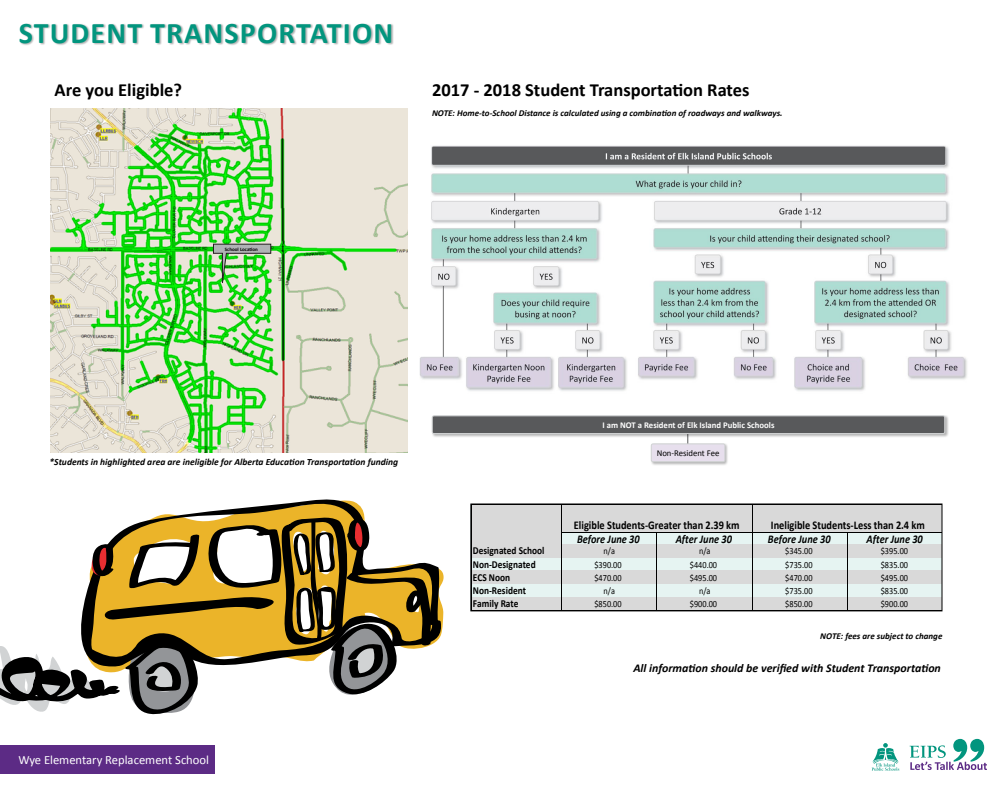
<style>
.page{position:relative;width:1008px;height:792px;background:#fff}
.page>*{position:absolute;margin:0;border:0;box-sizing:border-box;transform-origin:0 0}
.t1{font:700 30px "Calibri";letter-spacing:.04em;color:#02957e}
.t2{font:700 18.5px "Calibri";color:#000}
.t3{font:12.6px "Calibri";color:#fff}
.t4{font:italic 700 11.95px "Calibri";color:#000}
.t5{font:700 11.8px "Calibri";color:#000;scale:.88 1}
.t6{font:italic 700 11.8px "Calibri";color:#000;scale:.88 1}
.t7{font:700 10.65px "Calibri";color:#000;scale:.88 1}
.t8{font:italic 700 9.5px "Calibri";color:#000}
.t9{font:9.45px "Calibri";letter-spacing:.005em;color:#000;scale:.88 1}
.t10{font:italic 700 9px "Calibri";color:#000}
.t11{font:8.9px "Calibri";color:#000}
.t12{font:700 8.8px "Calibri";color:#fff}
.t13{font:700 5.1px "Calibri";color:#000}
</style>
<div class="page">
<div style="left:0;top:745px;width:215px;height:29px;background:#5c2b85"></div>
<svg style="left:910px;top:739px;width:77px;height:31px"></svg>
<svg style="left:872px;top:743px;width:27px;height:28px"></svg>
<div style="left:19px;top:23px;width:375px;height:23px;background:#000;opacity:.3"></div>
<img style="left:51px;top:109px;width:356px;height:344px">
<div style="left:471px;top:504px;width:471px;height:107px;background:#e6f4f2"></div>
<div style="left:472px;top:505px;width:470px;height:28px;background:#d9d9d9"></div>
<div style="left:472px;top:533px;width:89px;height:11px;background:#d9d9d9"></div>
<div style="left:472px;top:544px;width:470px;height:14px;background:#d9d9d9"></div>
<div style="left:472px;top:571px;width:470px;height:13px;background:#d9d9d9"></div>
<div style="left:472px;top:597px;width:470px;height:13px;background:#d9d9d9"></div>
<hr style="left:561px;top:505px;width:1px;height:106px;background:#000">
<hr style="left:752px;top:505px;width:1px;height:106px;background:#000">
<hr style="left:656px;top:533px;width:1px;height:78px;background:#000">
<hr style="left:847px;top:533px;width:1px;height:78px;background:#000">
<hr style="left:562px;top:532px;width:380px;height:1px;background:#000">
<div style="left:470px;top:504px;width:472px;height:107px;border:1px solid #000"></div>
<svg style="left:213px;top:244px;width:58px;height:44px;background:#91c889"></svg>
<svg style="left:161px;top:499px;width:283px;height:145px"></svg>
<svg style="left:0;top:515px;width:433px;height:200px"></svg>
<img style="left:420px;top:145px;width:547px;height:246px">
<div style="left:956px;top:126px;width:28px;height:60px;background:#fff"></div>
<div style="left:431px;top:415px;width:518px;height:23px;background:#000;opacity:.3"></div>
<div style="left:432px;top:416px;width:513px;height:18px;background:#58595b;border-radius:2px"></div>
<div style="left:432px;top:416px;width:513px;height:18px;border:1px solid #d1d3d4;border-radius:2px"></div>
<div style="left:650px;top:443px;width:79px;height:23px;background:#000;opacity:.3"></div>
<div style="left:651px;top:444px;width:74px;height:18px;background:#e7dfed;border-radius:2px"></div>
<div style="left:651px;top:444px;width:74px;height:18px;border:1px solid #d1d3d4;border-radius:2px"></div>
<h1 class="t1" style="left:19px;top:14px;width:376px">STUDENT TRANSPORTATION</h1>
<h2 class="t2" style="left:55px;top:78px;width:129px">Are you Eligible?</h2>
<h2 class="t2" style="left:432px;top:78px;width:319px">2017 - 2018 Student Transportation Rates</h2>
<p class="t10" style="left:432px;top:107px;width:352px">NOTE: Home-to-School Distance is calculated using a combination of roadways and walkways.</p>
<p class="t13" style="left:225px;top:246px;width:35px">School Location</p>
<p class="t8" style="left:50px;top:456px;width:350px">*Students in highlighted area are ineligible for Alberta Education Transportation funding</p>
<h3 class="t3" style="left:18px;top:752px;width:192px">Wye Elementary Replacement School</h3>
<p class="t12" style="left:603px;top:420px;width:174px">I am NOT a Resident of Elk Island Public Schools</p>
<p class="t11" style="left:657px;top:448px;width:64px">Non-Resident Fee</p>
<p class="t5" style="left:574px;top:518px;width:190px">Eligible Students-Greater than 2.39 km</p>
<p class="t5" style="left:771px;top:518px;width:176px">Ineligible Students-Less than 2.4 km</p>
<p class="t6" style="left:577px;top:531px;width:73px">Before June 30</p>
<p class="t6" style="left:676px;top:531px;width:65px">After June 30</p>
<p class="t6" style="left:768px;top:531px;width:73px">Before June 30</p>
<p class="t6" style="left:867px;top:531px;width:65px">After June 30</p>
<p class="t7" style="left:473px;top:544px;width:83px">Designated School</p>
<p class="t9" style="left:604px;top:545px;width:15px">n/a</p>
<p class="t9" style="left:699px;top:545px;width:15px">n/a</p>
<p class="t9" style="left:785px;top:545px;width:33px">$345.00</p>
<p class="t9" style="left:881px;top:545px;width:33px">$395.00</p>
<p class="t7" style="left:473px;top:557px;width:73px">Non-Designated</p>
<p class="t9" style="left:594px;top:559px;width:33px">$390.00</p>
<p class="t9" style="left:690px;top:559px;width:33px">$440.00</p>
<p class="t9" style="left:785px;top:559px;width:33px">$735.00</p>
<p class="t9" style="left:881px;top:559px;width:33px">$835.00</p>
<p class="t7" style="left:473px;top:571px;width:44px">ECS Noon</p>
<p class="t9" style="left:594px;top:572px;width:33px">$470.00</p>
<p class="t9" style="left:690px;top:572px;width:33px">$495.00</p>
<p class="t9" style="left:785px;top:572px;width:33px">$470.00</p>
<p class="t9" style="left:881px;top:572px;width:33px">$495.00</p>
<p class="t7" style="left:473px;top:584px;width:62px">Non-Resident</p>
<p class="t9" style="left:604px;top:585px;width:15px">n/a</p>
<p class="t9" style="left:699px;top:585px;width:15px">n/a</p>
<p class="t9" style="left:785px;top:585px;width:33px">$735.00</p>
<p class="t9" style="left:881px;top:585px;width:33px">$835.00</p>
<p class="t7" style="left:473px;top:597px;width:53px">Family Rate</p>
<p class="t9" style="left:594px;top:598px;width:33px">$850.00</p>
<p class="t9" style="left:690px;top:598px;width:33px">$900.00</p>
<p class="t9" style="left:785px;top:598px;width:33px">$850.00</p>
<p class="t9" style="left:881px;top:598px;width:33px">$900.00</p>
<p class="t10" style="left:820px;top:630px;width:124px">NOTE: fees are subject to change</p>
<p class="t4" style="left:633px;top:661px;width:309px">All information should be verified with Student Transportation</p>
</div>
